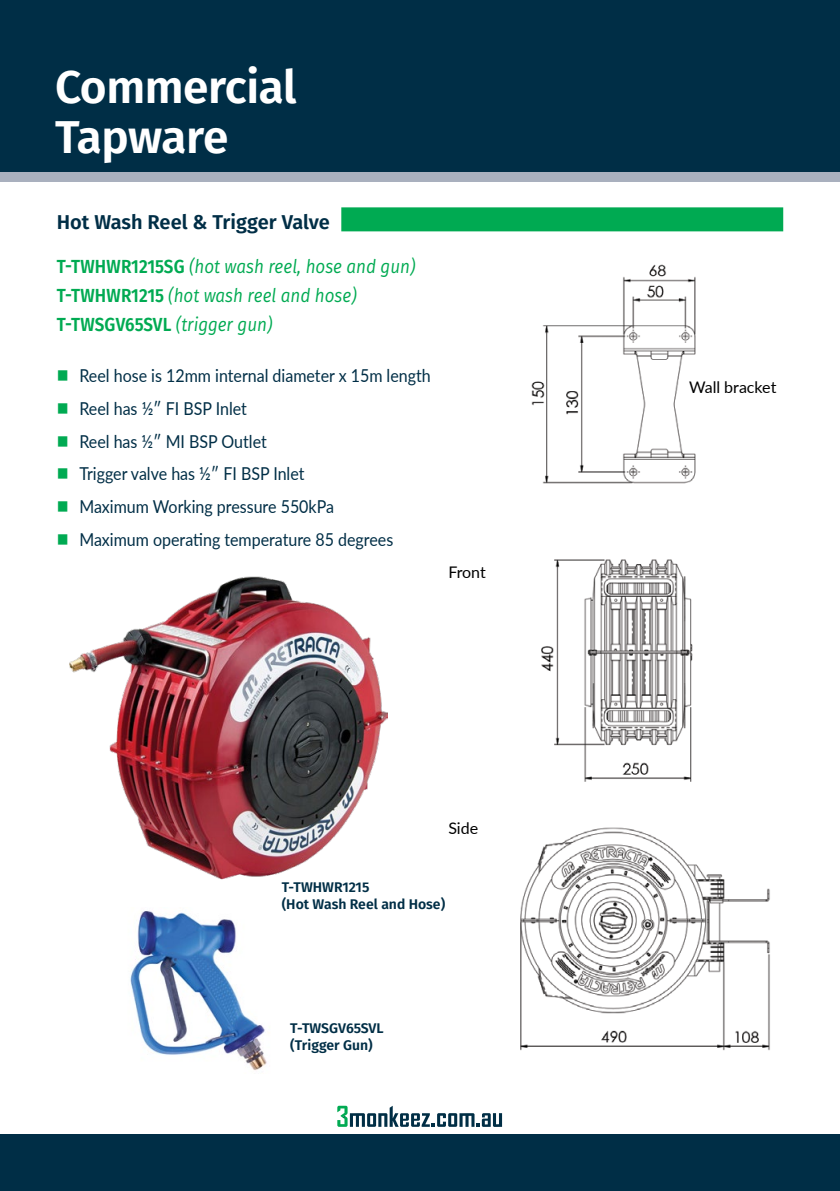
<style>
.page{position:relative;width:840px;height:1191px;background:#fff}
.page>*{position:absolute;margin:0;border:0;box-sizing:border-box;transform-origin:0 0}
.t1{font:600 46px/50px "Fira Sans";letter-spacing:-.01em;color:#fff}
.t2{font:600 20px "Fira Sans";color:#002e46}
.t3{font:italic 19px/29px "Fira Sans";color:#00aa52;scale:.9 1}
.t4{font:17.8px/32.6px "Lato";color:#002e46;scale:.9 1}
.t5{font:16px "Lato";color:#000}
.t6{font:600 14px/16.8px "Fira Sans";color:#002e46}
.s1{font-weight:600;font-style:normal}
</style>
<div class="page">
<svg style="left:337px;top:1105px;width:165px;height:22px"></svg>
<div style="left:57px;top:207px;width:725px;height:24px;background:#00aa52"></div>
<div style="left:51px;top:200px;width:290px;height:41px;background:#fff"></div>
<img style="left:69px;top:576px;width:318px;height:304px">
<img style="left:130px;top:911px;width:140px;height:159px">
<img style="left:531px;top:264px;width:165px;height:220px">
<img style="left:541px;top:559px;width:152px;height:223px">
<img style="left:520px;top:827px;width:250px;height:224px">
<div style="left:0;top:0;width:839px;height:181px;background:#a9b0be"></div>
<div style="left:0;top:0;width:839px;height:171px;background:#002e46"></div>
<div style="left:0;top:1134px;width:839px;height:57px;background:#002e46"></div>
<h1 class="t1" style="left:55px;top:59px;width:243px">Commercial<br>Tapware</h1>
<p class="t2" style="left:57px;top:205px;width:274px">Hot Wash Reel &amp; Trigger Valve</p>
<p class="t3" style="left:57px;top:252px;width:400px"><span class="s1">T-TWHWR1215SG</span> (hot wash reel, hose and gun)<br><span class="s1">T-TWHWR1215</span> (hot wash reel and hose)<br><span class="s1">T-TWSGV65SVL</span> (trigger gun)</p>
<p class="t4" style="left:79px;top:359px;width:392px">Reel hose is 12mm internal diameter x 15m length Reel has ½″ FI BSP Inlet<br>Reel has ½″ MI BSP Outlet<br>Trigger valve has ½″ FI BSP Inlet<br>Maximum Working pressure 550kPa<br>Maximum operating temperature 85 degrees</p>
<p class="t5" style="left:448px;top:560px;width:39px">Front</p>
<p class="t5" style="left:448px;top:816px;width:31px">Side</p>
<p class="t6" style="left:281px;top:878px;width:165px">T-TWHWR1215<br>(Hot Wash Reel and Hose)</p>
<p class="t6" style="left:290px;top:1019px;width:95px">T-TWSGV65SVL (Trigger Gun)</p>
<p class="t5" style="left:688px;top:375px;width:89px">Wall bracket</p>
</div>
